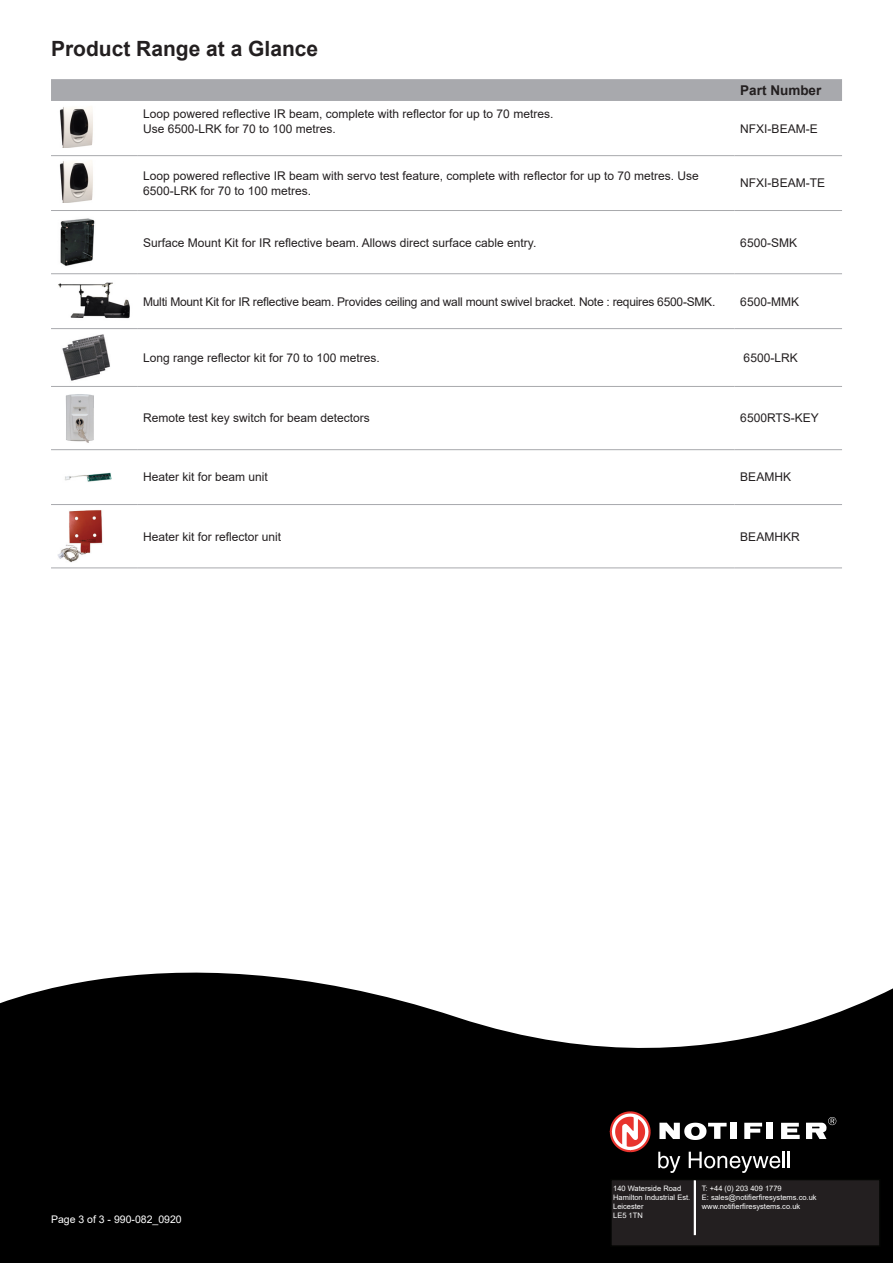
<style>
.page{position:relative;width:893px;height:1263px;background:#fff}
.page>*{position:absolute;margin:0;border:0;box-sizing:border-box;transform-origin:0 0}
.t1{font:700 21px "Arial";color:#231f20}
.t2{font:700 13.5px "Arial";color:#231f20}
.t3{font:12px/14.4px "Arial";color:#231f20}
.t4{font:12px "Arial";letter-spacing:-.02em;color:#231f20}
.t5{font:10.5px/15px "Arial";color:#fff}
.t6{font:7.5px "Arial";color:#fff}
</style>
<div class="page">
<div style="left:51px;top:79px;width:791px;height:22px;background:#a8a9ad"></div>
<hr style="left:51px;top:155px;width:86px;height:1px;background:#a8a9ad">
<hr style="left:51px;top:210px;width:86px;height:1px;background:#a8a9ad">
<hr style="left:51px;top:273px;width:86px;height:1px;background:#a8a9ad">
<hr style="left:51px;top:328px;width:86px;height:1px;background:#a8a9ad">
<hr style="left:51px;top:386px;width:86px;height:1px;background:#a8a9ad">
<hr style="left:51px;top:449px;width:86px;height:1px;background:#a8a9ad">
<hr style="left:51px;top:504px;width:86px;height:1px;background:#a8a9ad">
<hr style="left:51px;top:568px;width:86px;height:1px;background:#a8a9ad">
<hr style="left:137px;top:155px;width:597px;height:1px;background:#a8a9ad">
<hr style="left:137px;top:210px;width:597px;height:1px;background:#a8a9ad">
<hr style="left:137px;top:273px;width:597px;height:1px;background:#a8a9ad">
<hr style="left:137px;top:328px;width:597px;height:1px;background:#a8a9ad">
<hr style="left:137px;top:386px;width:597px;height:1px;background:#a8a9ad">
<hr style="left:137px;top:449px;width:597px;height:1px;background:#a8a9ad">
<hr style="left:137px;top:504px;width:597px;height:1px;background:#a8a9ad">
<hr style="left:137px;top:568px;width:597px;height:1px;background:#a8a9ad">
<hr style="left:734px;top:155px;width:108px;height:1px;background:#a8a9ad">
<hr style="left:734px;top:210px;width:108px;height:1px;background:#a8a9ad">
<hr style="left:734px;top:273px;width:108px;height:1px;background:#a8a9ad">
<hr style="left:734px;top:328px;width:108px;height:1px;background:#a8a9ad">
<hr style="left:734px;top:386px;width:108px;height:1px;background:#a8a9ad">
<hr style="left:734px;top:449px;width:108px;height:1px;background:#a8a9ad">
<hr style="left:734px;top:504px;width:108px;height:1px;background:#a8a9ad">
<hr style="left:734px;top:568px;width:108px;height:1px;background:#a8a9ad">
<img style="left:59px;top:107px;width:34px;height:40px">
<img style="left:59px;top:161px;width:34px;height:41px">
<img style="left:60px;top:218px;width:35px;height:48px">
<img style="left:58px;top:282px;width:72px;height:37px">
<img style="left:62px;top:334px;width:48px;height:47px">
<img style="left:65px;top:394px;width:29px;height:49px">
<img style="left:65px;top:472px;width:47px;height:10px">
<img style="left:57px;top:510px;width:46px;height:53px">
<svg style="left:0;top:972px;width:893px;height:291px;background:#232323"></svg>
<div style="left:730px;top:1123px;width:7px;height:16px;background:#fff"></div>
<svg style="left:744px;top:1123px;width:18px;height:16px"></svg>
<div style="left:767px;top:1122px;width:6px;height:17px;background:#fff"></div>
<svg style="left:781px;top:1123px;width:19px;height:16px"></svg>
<svg style="left:659px;top:1123px;width:68px;height:17px"></svg>
<svg style="left:610px;top:1111px;width:41px;height:41px"></svg>
<svg style="left:806px;top:1117px;width:30px;height:22px"></svg>
<svg style="left:658px;top:1152px;width:22px;height:21px"></svg>
<svg style="left:689px;top:1152px;width:101px;height:21px"></svg>
<div style="left:611px;top:1179px;width:269px;height:67px;background:#231f20"></div>
<div style="left:610px;top:1179px;width:271px;height:68px;border:2px solid #040503"></div>
<div style="left:694px;top:1180px;width:2px;height:55px;border:2px solid #fff"></div>
<p class="t1" style="left:51px;top:34px;width:269px">Product Range at a Glance</p>
<p class="t2" style="left:740px;top:81px;width:83px">Part Number</p>
<p class="t3" style="left:143px;top:107px;width:412px">Loop powered reflective IR beam, complete with reflector for up to 70 metres.</p>
<p class="t3" style="left:143px;top:121px;width:194px">Use 6500-LRK for 70 to 100 metres.</p>
<p class="t3" style="left:740px;top:121px;width:79px">NFXI-BEAM-E</p>
<p class="t3" style="left:143px;top:169px;width:557px">Loop powered reflective IR beam with servo test feature, complete with reflector for up to 70 metres. Use<br>6500-LRK for 70 to 100 metres.</p>
<p class="t3" style="left:740px;top:176px;width:86px">NFXI-BEAM-TE</p>
<p class="t3" style="left:143px;top:235px;width:395px">Surface Mount Kit for IR reflective beam. Allows direct surface cable entry.</p>
<p class="t3" style="left:740px;top:235px;width:58px">6500-SMK</p>
<p class="t4" style="left:143px;top:293px;width:574px">Multi Mount Kit for IR reflective beam. Provides ceiling and wall mount swivel bracket. Note : requires 6500-SMK.</p>
<p class="t3" style="left:740px;top:294px;width:60px">6500-MMK</p>
<p class="t3" style="left:143px;top:350px;width:238px">Long range reflector kit for 70 to 100 metres.</p>
<p class="t3" style="left:744px;top:350px;width:56px">6500-LRK</p>
<p class="t3" style="left:143px;top:411px;width:228px">Remote test key switch for beam detectors</p>
<p class="t3" style="left:740px;top:411px;width:80px">6500RTS-KEY</p>
<p class="t3" style="left:143px;top:470px;width:126px">Heater kit for beam unit</p>
<p class="t3" style="left:740px;top:470px;width:52px">BEAMHK</p>
<p class="t3" style="left:143px;top:529px;width:140px">Heater kit for reflector unit</p>
<p class="t3" style="left:740px;top:529px;width:61px">BEAMHKR</p>
<p class="t5" style="left:51px;top:1211px;width:132px">Page 3 of 3 - 990-082_0920</p>
<p class="t5" style="left:613px;top:1178px;width:75px">Charles Avenue<br>Burgess Hill<br>W. Sussex</p>
<p class="t5" style="left:704px;top:1178px;width:114px">T: +44 (0) 116 246 2255<br>F: +44 (0) 116 246 2210</p>
<p class="t6" style="left:702px;top:1183px;width:81px">T: +44 (0) 203 409 1779</p>
<p class="t6" style="left:702px;top:1192px;width:116px">E: sales@notifierfiresystems.co.uk</p>
<p class="t6" style="left:702px;top:1201px;width:100px">www.notifierfiresystems.co.uk</p>
<p class="t6" style="left:613px;top:1183px;width:70px">140 Waterside Road</p>
<p class="t6" style="left:613px;top:1192px;width:79px">Hamilton Industrial Est.</p>
<p class="t6" style="left:613px;top:1201px;width:32px">Leicester</p>
<p class="t6" style="left:613px;top:1210px;width:31px">LE5 1TN</p>
</div>
